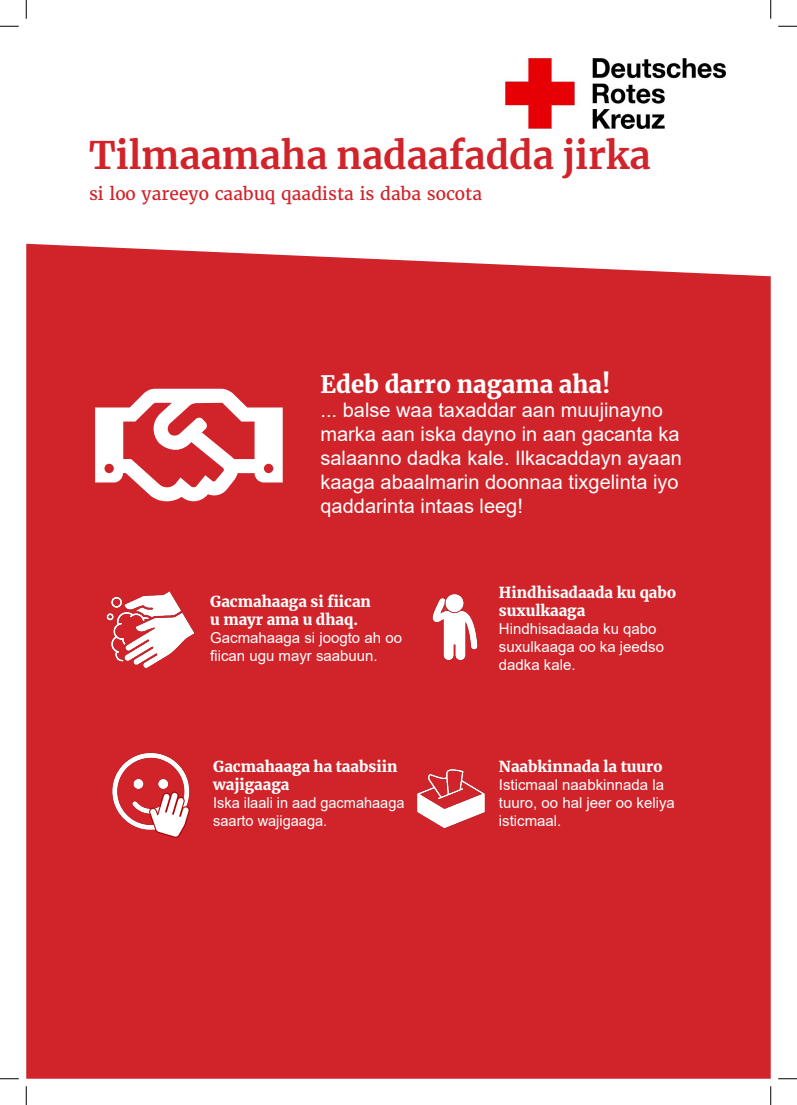
<style>
.page{position:relative;width:797px;height:1105px;background:#fff}
.page>*{position:absolute;margin:0;border:0;box-sizing:border-box;transform-origin:0 0}
.t1{font:700 37.5px "Merriweather";color:#d1232a}
.t2{font:900 23.75px "Merriweather";color:#fff}
.t3{font:20px/24px "Arial";color:#fff}
.t4{font:17.5px "Merriweather";color:#d1232a}
.t5{font:15px/18px "Arial";color:#fff}
.t6{font:900 15px/18px "Merriweather";color:#fff}
</style>
<div class="page">
<img style="left:505px;top:58px;width:220px;height:70px">
<div style="left:26px;top:244px;width:744px;height:835px;background:#d1232a"></div>
<img style="left:95px;top:583px;width:110px;height:93px">
<img style="left:103px;top:745px;width:94px;height:94px">
<img style="left:416px;top:588px;width:77px;height:77px">
<img style="left:414px;top:753px;width:77px;height:86px">
<svg style="left:0;top:25px;width:19px;height:2px"></svg>
<svg style="left:778px;top:25px;width:19px;height:2px"></svg>
<svg style="left:0;top:1078px;width:19px;height:1px"></svg>
<svg style="left:778px;top:1078px;width:19px;height:1px"></svg>
<svg style="left:25px;top:0;width:2px;height:19px"></svg>
<svg style="left:25px;top:1086px;width:2px;height:19px"></svg>
<svg style="left:770px;top:0;width:1px;height:19px"></svg>
<svg style="left:770px;top:1086px;width:1px;height:19px"></svg>
<div style="left:95px;top:389px;width:188px;height:114px;background:#d1232a"></div>
<p class="t1" style="left:89px;top:130px;width:563px">Tilmaamaha nadaafadda jirka</p>
<p class="t4" style="left:89px;top:183px;width:395px">si loo yareeyo caabuq qaadista is daba socota</p>
<p class="t2" style="left:320px;top:368px;width:291px">Edeb darro nagama aha!</p>
<p class="t3" style="left:320px;top:398px;width:363px">... balse waa taxaddar aan muujinayno marka aan iska dayno in aan gacanta ka salaanno dadka kale. Ilkacaddayn ayaan kaaga abaalmarin doonnaa tixgelinta iyo qaddarinta intaas leeg!</p>
<p class="t6" style="left:210px;top:592px;width:162px">Gacmahaaga si fiican u mayr ama u dhaq.</p>
<p class="t5" style="left:210px;top:629px;width:193px">Gacmahaaga si joogto ah oo fiican ugu mayr saabuun.</p>
<p class="t6" style="left:213px;top:757px;width:186px">Gacmahaaga ha taabsiin wajigaaga</p>
<p class="t5" style="left:213px;top:794px;width:193px">Iska ilaali in aad gacmahaaga saarto wajigaaga.</p>
<p class="t6" style="left:499px;top:583px;width:179px">Hindhisadaada ku qabo suxulkaaga</p>
<p class="t5" style="left:499px;top:620px;width:167px">Hindhisadaada ku qabo suxulkaaga oo ka jeedso dadka kale.</p>
<p class="t6" style="left:499px;top:757px;width:165px">Naabkinnada la tuuro</p>
<p class="t5" style="left:499px;top:776px;width:177px">Isticmaal naabkinnada la tuuro, oo hal jeer oo keliya isticmaal.</p>
</div>
